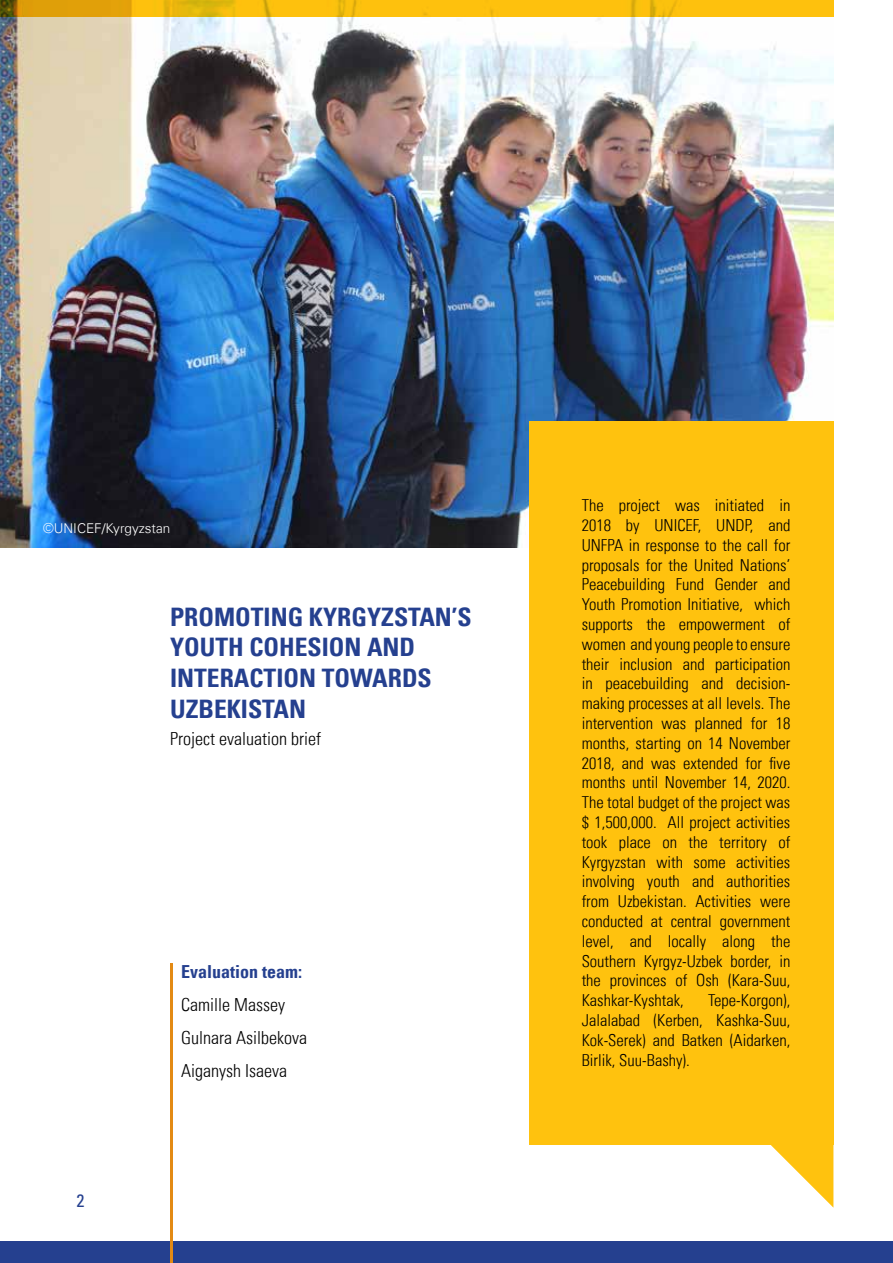
<style>
.page{position:relative;width:893px;height:1263px;background:#fff}
.page>*{position:absolute;margin:0;border:0;box-sizing:border-box;transform-origin:0 0}
.t1{font:25.5px/30.6px "Univers LTCYR 67 Bold Cond";color:#25408f}
.t2{font:18px/33px "Univers LTCYR 47 Light Cond";color:#000}
.t3{font:18px "Univers LTCYR 67 Bold Cond";color:#25408f}
.t4{font:condensed 18px "Univers LTCYR 57";color:#25408f}
.t5{font:16.5px/19.8px "Univers LTCYR 47 Light Cond";color:#000;text-align:justify}
.t6{font:300 13.5px "Univers LTCYR 45";color:#fff}
</style>
<div class="page">
<div style="left:0;top:1242px;width:893px;height:21px;background:#25408f"></div>
<img style="left:0;top:17px;width:833px;height:530px">
<div style="left:529px;top:421px;width:304px;height:723px;background:#ffc20e"></div>
<svg style="left:0;top:0;width:833px;height:17px;background:#f2b80c"></svg>
<hr style="left:170px;top:964px;width:2px;height:299px;background:#e38a14">
<svg style="left:770px;top:1144px;width:63px;height:63px"></svg>
<p class="t6" style="left:43px;top:519px;width:129px">©UNICEF/Kyrgyzstan</p>
<h1 class="t1" style="left:170px;top:601px;width:303px">PROMOTING KYRGYZSTAN’S<br>YOUTH COHESION AND<br>INTERACTION TOWARDS<br>UZBEKISTAN</h1>
<p class="t2" style="left:170px;top:721px;width:152px">Project evaluation brief</p>
<p class="t4" style="left:77px;top:1189px;width:9px">2</p>
<p class="t3" style="left:181px;top:960px;width:122px">Evaluation team:</p>
<p class="t2" style="left:181px;top:987px;width:127px">Camille Massey<br>Gulnara Asilbekova<br>Aiganysh Isaeva</p>
<p class="t5" style="left:582px;top:495px;width:210px">The project was initiated in 2018 by UNICEF, UNDP, and UNFPA in response to the call for proposals for the United Nations’ Peacebuilding Fund Gender and Youth Promotion Initiative, which supports the empowerment of women and young people to ensure their inclusion and participation in peacebuilding and decision&shy;making processes at all levels. The intervention was planned for 18 months, starting on 14 November 2018, and was extended for five months until November 14, 2020.<br>The total budget of the project was $ 1,500,000. All project activities took place on the territory of Kyrgyzstan with some activities involving youth and authorities from Uzbekistan. Activities were conducted at central government level, and locally along the Southern Kyrgyz-Uzbek border, in the provinces of Osh (Kara-Suu, Kashkar-Kyshtak,</p>
<p class="t5" style="left:582px;top:990px;width:210px;text-indent:126px">Tepe-Korgon), Jalalabad (Kerben, Kashka-Suu, Kok-Serek) and Batken (Aidarken, Birlik, Suu-Bashy).</p>
</div>
